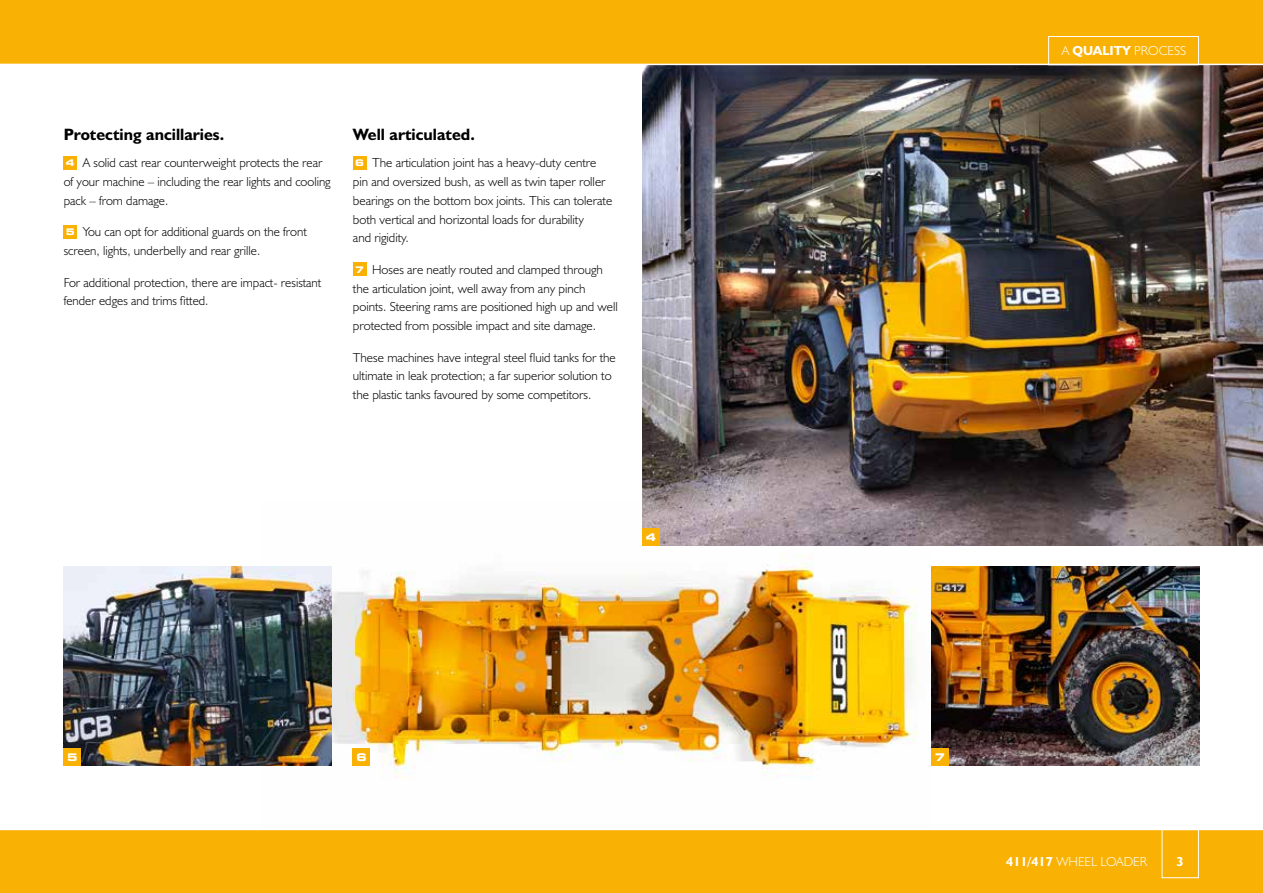
<style>
.page{position:relative;width:1263px;height:893px;background:#fff}
.page>*{position:absolute;margin:0;border:0;box-sizing:border-box;transform-origin:0 0}
.t1{font:16.5px "JCB Bold";color:#000}
.t2{font:13.2px/18.8px "JCB Light";color:#000}
.t3{font:13.2px "JCB Light";color:#fff}
.t4{font:13.2px "JCB Bold";color:#fff}
.t5{font:700 expanded 10.5px "Square 721 BT";color:#fff}
.s1{font-family:"Square 721 BT";font-weight:700;font-stretch:expanded;font-size:9.15px;color:#fff}
.s2{font-family:"JCB Bold"}
</style>
<div class="page">
<img style="left:260px;top:554px;width:657px;height:225px">
<img style="left:64px;top:567px;width:268px;height:198px">
<img style="left:642px;top:65px;width:621px;height:481px">
<div style="left:642px;top:529px;width:17px;height:17px;background:#f9b104"></div>
<img style="left:931px;top:567px;width:268px;height:198px">
<div style="left:353px;top:156px;width:13px;height:13px;background:#f9b104"></div>
<div style="left:353px;top:263px;width:13px;height:13px;background:#f9b104"></div>
<div style="left:64px;top:156px;width:13px;height:13px;background:#f9b104"></div>
<div style="left:64px;top:225px;width:13px;height:13px;background:#f9b104"></div>
<div style="left:931px;top:748px;width:17px;height:17px;background:#f9b104"></div>
<div style="left:64px;top:748px;width:17px;height:17px;background:#f9b104"></div>
<div style="left:353px;top:748px;width:17px;height:17px;background:#f9b104"></div>
<div style="left:0;top:0;width:1263px;height:64px;background:#f9b104"></div>
<div style="left:0;top:829px;width:1263px;height:64px;background:#f9b104"></div>
<hr style="left:0;top:829px;width:1263px;height:1px;background:#fff">
<div style="left:1162px;top:829px;width:37px;height:49px;border:1px solid #fff"></div>
<div style="left:1048px;top:36px;width:151px;height:29px;border:1px solid #fff"></div>
<p class="t1" style="left:64px;top:124px;width:162px">Protecting ancillaries.</p>
<p class="t2" style="left:64px;top:153px;width:268px"><span class="s1">4</span> A solid cast rear counterweight protects the rear of your machine – including the rear lights and cooling pack – from damage.</p>
<p class="t2" style="left:64px;top:222px;width:245px"><span class="s1">5</span> You can opt for additional guards on the front screen, lights, underbelly and rear grille.</p>
<p class="t2" style="left:64px;top:273px;width:259px">For additional protection, there are impact- resistant fender edges and trims fitted.</p>
<p class="t1" style="left:353px;top:124px;width:123px">Well articulated.</p>
<p class="t2" style="left:353px;top:153px;width:261px"><span class="s1">6</span> The articulation joint has a heavy-duty centre pin and oversized bush, as well as twin taper roller bearings on the bottom box joints. This can tolerate both vertical and horizontal loads for durability<br>and rigidity.</p>
<p class="t2" style="left:353px;top:260px;width:266px"><span class="s1">7</span> Hoses are neatly routed and clamped through the articulation joint, well away from any pinch points. Steering rams are positioned high up and well protected from possible impact and site damage.</p>
<p class="t2" style="left:353px;top:348px;width:264px">These machines have integral steel fluid tanks for the ultimate in leak protection; a far superior solution to the plastic tanks favoured by some competitors.</p>
<p class="t5" style="left:646px;top:531px;width:12px">4</p>
<p class="t3" style="left:1062px;top:43px;width:126px">A <span class="s2">QUALITY</span> PROCESS</p>
<p class="t5" style="left:67px;top:751px;width:12px">5</p>
<p class="t5" style="left:356px;top:751px;width:12px">6</p>
<p class="t5" style="left:935px;top:751px;width:12px">7</p>
<p class="t3" style="left:1006px;top:853px;width:142px"><span class="s2">411/417</span> WHEEL LOADER</p>
<p class="t4" style="left:1176px;top:853px;width:9px">3</p>
</div>
